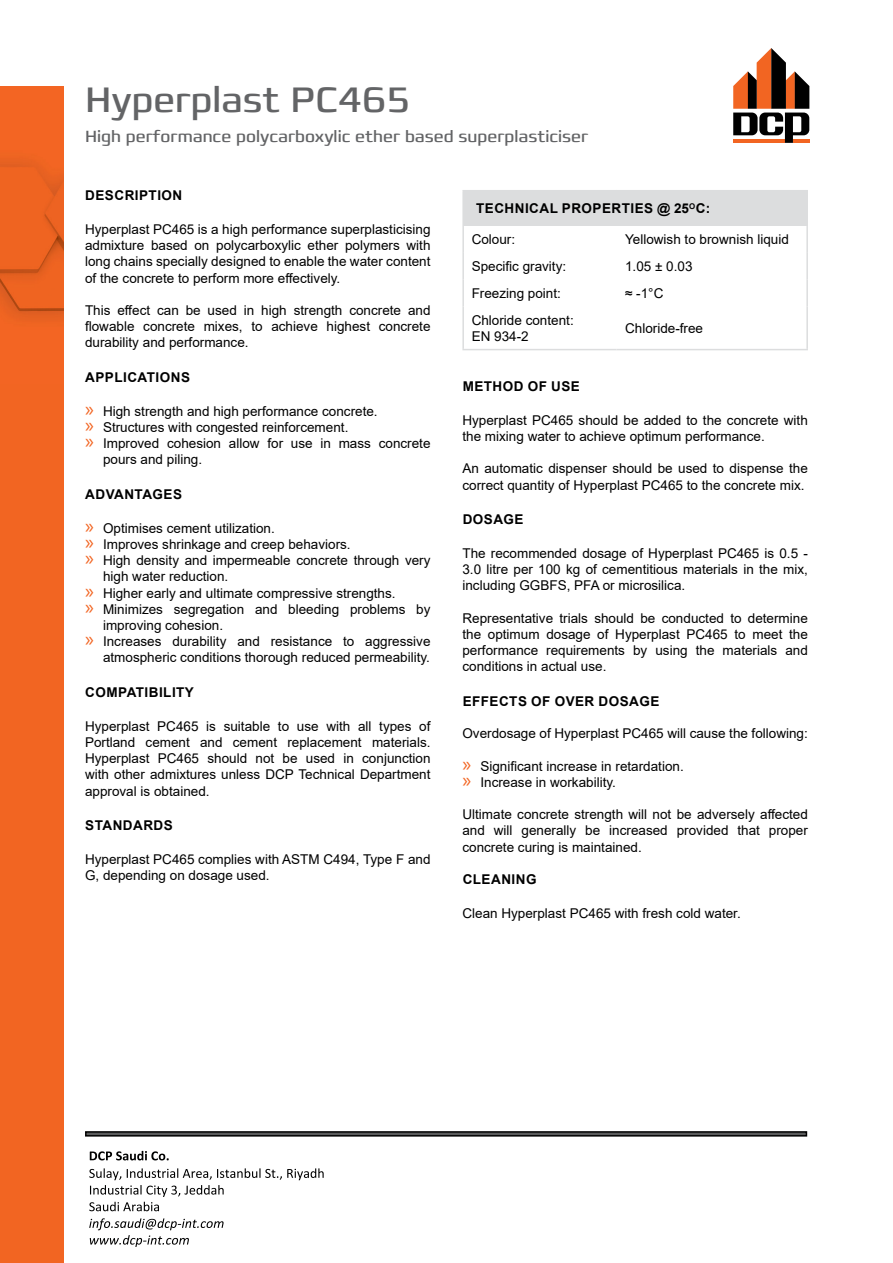
<style>
.page{position:relative;width:893px;height:1263px;background:#fff}
.page>*{position:absolute;margin:0;border:0;box-sizing:border-box;transform-origin:0 0}
.t1{font:36px "Francker CYR";color:#636466}
.t2{font:16.5px "Francker CYR";color:#636466}
.t3{font:13.5px/16.2px "Arial";color:#000;text-align:justify}
.t4{font:700 13.5px "Arial";letter-spacing:.035em;color:#000}
.s1{font-family:"Myriad Pro";font-size:21px;color:#f26522}
</style>
<div class="page">
<div style="left:85px;top:1131px;width:722px;height:5px;border:2px solid #000"></div>
<svg style="left:90px;top:1151px;width:79px;height:9px"></svg>
<svg style="left:89px;top:1168px;width:235px;height:43px"></svg>
<svg style="left:89px;top:1218px;width:135px;height:29px"></svg>
<div style="left:463px;top:191px;width:344px;height:35px;background:#dcddde"></div>
<hr style="left:462px;top:190px;width:155px;height:1px;background:#dcddde">
<hr style="left:462px;top:191px;width:2px;height:35px;background:#dcddde">
<hr style="left:617px;top:190px;width:191px;height:1px;background:#dcddde">
<hr style="left:806px;top:191px;width:2px;height:35px;background:#dcddde">
<hr style="left:462px;top:226px;width:2px;height:27px;background:#dcddde">
<hr style="left:806px;top:226px;width:2px;height:27px;background:#dcddde">
<hr style="left:462px;top:253px;width:2px;height:27px;background:#dcddde">
<hr style="left:806px;top:253px;width:2px;height:27px;background:#dcddde">
<hr style="left:462px;top:280px;width:2px;height:27px;background:#dcddde">
<hr style="left:806px;top:280px;width:2px;height:27px;background:#dcddde">
<hr style="left:462px;top:307px;width:2px;height:42px;background:#dcddde">
<hr style="left:806px;top:307px;width:2px;height:42px;background:#dcddde">
<hr style="left:462px;top:349px;width:155px;height:1px;background:#dcddde">
<hr style="left:617px;top:349px;width:191px;height:1px;background:#dcddde">
<svg style="left:733px;top:48px;width:76px;height:95px"></svg>
<div style="left:0;top:86px;width:64px;height:1177px;background:#f26522"></div>
<img style="left:0;top:161px;width:64px;height:158px">
<h1 class="t1" style="left:85px;top:77px;width:327px">Hyperplast PC465</h1>
<p class="t2" style="left:85px;top:126px;width:505px">High performance polycarboxylic ether based superplasticiser</p>
<p class="t4" style="left:85px;top:185px;width:98px">DESCRIPTION</p>
<p class="t3" style="left:85px;top:221px;width:347px">Hyperplast PC465 is a high performance superplasticising admixture based on polycarboxylic ether polymers with long chains specially designed to enable the water content of the concrete to perform more effectively.</p>
<p class="t3" style="left:85px;top:302px;width:347px">This effect can be used in high strength concrete and flowable concrete mixes, to achieve highest concrete durability and performance.</p>
<p class="t4" style="left:85px;top:367px;width:106px">APPLICATIONS</p>
<p class="t3" style="left:85px;top:403px;width:294px"><span class="s1">»</span> High strength and high performance concrete.</p>
<p class="t3" style="left:85px;top:419px;width:265px"><span class="s1">»</span> Structures with congested reinforcement.</p>
<p class="t3" style="left:85px;top:435px;width:347px"><span class="s1">»</span> Improved cohesion allow for use in mass concrete</p>
<p class="t3" style="left:103px;top:451px;width:101px">pours and piling.</p>
<p class="t4" style="left:85px;top:484px;width:98px">ADVANTAGES</p>
<p class="t3" style="left:85px;top:520px;width:191px"><span class="s1">»</span> Optimises cement utilization.</p>
<p class="t3" style="left:85px;top:536px;width:267px"><span class="s1">»</span> Improves shrinkage and creep behaviors.</p>
<p class="t3" style="left:85px;top:552px;width:347px"><span class="s1">»</span> High density and impermeable concrete through very</p>
<p class="t3" style="left:103px;top:568px;width:127px">high water reduction.</p>
<p class="t3" style="left:85px;top:585px;width:312px"><span class="s1">»</span> Higher early and ultimate compressive strengths.</p>
<p class="t3" style="left:85px;top:601px;width:347px"><span class="s1">»</span> Minimizes segregation and bleeding problems by</p>
<p class="t3" style="left:103px;top:617px;width:122px">improving cohesion.</p>
<p class="t3" style="left:85px;top:633px;width:347px"><span class="s1">»</span> Increases durability and resistance to aggressive</p>
<p class="t3" style="left:103px;top:649px;width:328px">atmospheric conditions thorough reduced permeability.</p>
<p class="t4" style="left:85px;top:682px;width:110px">COMPATIBILITY</p>
<p class="t3" style="left:85px;top:718px;width:347px">Hyperplast PC465 is suitable to use with all types of Portland cement and cement replacement materials.<br>Hyperplast PC465 should not be used in conjunction with other admixtures unless DCP Technical Department approval is obtained.</p>
<p class="t4" style="left:85px;top:815px;width:89px">STANDARDS</p>
<p class="t3" style="left:85px;top:851px;width:347px">Hyperplast PC465 complies with ASTM C494, Type F and<br>G, depending on dosage used.</p>
<p class="t4" style="left:476px;top:199px;width:236px">TECHNICAL PROPERTIES @ 25<sup>O</sup>C:</p>
<p class="t3" style="left:472px;top:231px;width:45px">Colour:</p>
<p class="t3" style="left:625px;top:231px;width:165px">Yellowish to brownish liquid</p>
<p class="t3" style="left:472px;top:258px;width:96px">Specific gravity:</p>
<p class="t3" style="left:625px;top:258px;width:69px">1.05 ± 0.03</p>
<p class="t3" style="left:472px;top:285px;width:91px">Freezing point:</p>
<p class="t3" style="left:625px;top:285px;width:40px">≈ -1°C</p>
<p class="t3" style="left:472px;top:312px;width:104px">Chloride content:<br>EN 934-2</p>
<p class="t3" style="left:625px;top:320px;width:80px">Chloride-free</p>
<p class="t4" style="left:463px;top:376px;width:119px">METHOD OF USE</p>
<p class="t3" style="left:462px;top:412px;width:347px">Hyperplast PC465 should be added to the concrete with the mixing water to achieve optimum performance.</p>
<p class="t3" style="left:462px;top:460px;width:347px">An automatic dispenser should be used to dispense the correct quantity of Hyperplast PC465 to the concrete mix.</p>
<p class="t4" style="left:463px;top:510px;width:62px">DOSAGE</p>
<p class="t3" style="left:462px;top:545px;width:347px">The recommended dosage of Hyperplast PC465 is 0.5 - 3.0 litre per 100 kg of cementitious materials in the mix, including GGBFS, PFA or microsilica.</p>
<p class="t3" style="left:462px;top:610px;width:347px">Representative trials should be conducted to determine the optimum dosage of Hyperplast PC465 to meet the performance requirements by using the materials and conditions in actual use.</p>
<p class="t4" style="left:463px;top:691px;width:198px">EFFECTS OF OVER DOSAGE</p>
<p class="t3" style="left:462px;top:725px;width:347px">Overdosage of Hyperplast PC465 will cause the following:</p>
<p class="t3" style="left:462px;top:758px;width:223px"><span class="s1">»</span> Significant increase in retardation. <span class="s1">»</span> Increase in workability.</p>
<p class="t3" style="left:462px;top:806px;width:347px">Ultimate concrete strength will not be adversely affected and will generally be increased provided that proper concrete curing is maintained.</p>
<p class="t4" style="left:463px;top:870px;width:75px">CLEANING</p>
<p class="t3" style="left:462px;top:905px;width:280px">Clean Hyperplast PC465 with fresh cold water.</p>
</div>
